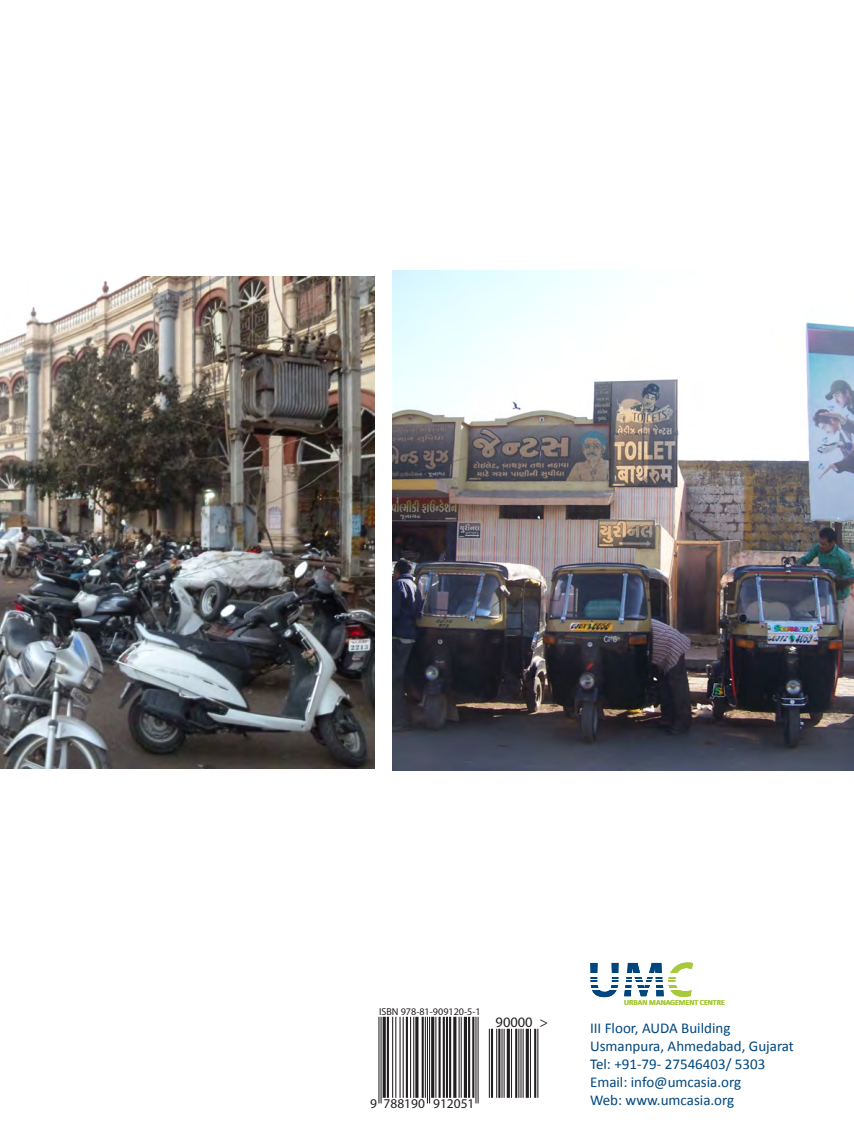
<style>
.page{position:relative;width:854px;height:1134px;background:#fff}
.page>*{position:absolute;margin:0;border:0;box-sizing:border-box;transform-origin:0 0}
.t1{font:700 52.35px "Candara";color:#00467e}
.Final_Body_Text{font:15px "Calibri";color:#00467e}
.t2{font:14.55px "OCRB";color:#231f20}
.t3{font:13.35px "OCRB";color:#231f20}
.t4{font:10.2px "OCRB";color:#231f20}
.t5{font:700 7.95px "Calibri";color:#a6ca39}
.s1{font-style:italic;color:#a6ca39}
</style>
<div class="page">
<img style="left:392px;top:270px;width:461px;height:500px">
<img style="left:0;top:277px;width:374px;height:491px">
<hr style="left:380px;top:1017px;width:1px;height:86px;background:#231f20">
<hr style="left:378px;top:1017px;width:1px;height:86px;background:#231f20">
<hr style="left:382px;top:1017px;width:3px;height:81px;background:#231f20">
<hr style="left:387px;top:1017px;width:2px;height:81px;background:#231f20">
<hr style="left:402px;top:1017px;width:1px;height:81px;background:#231f20">
<hr style="left:399px;top:1017px;width:1px;height:81px;background:#231f20">
<hr style="left:395px;top:1017px;width:1px;height:81px;background:#231f20">
<hr style="left:392px;top:1017px;width:1px;height:81px;background:#231f20">
<hr style="left:405px;top:1017px;width:3px;height:81px;background:#231f20">
<hr style="left:413px;top:1017px;width:1px;height:81px;background:#231f20">
<hr style="left:410px;top:1017px;width:1px;height:81px;background:#231f20">
<hr style="left:415px;top:1017px;width:3px;height:81px;background:#231f20">
<hr style="left:421px;top:1017px;width:2px;height:81px;background:#231f20">
<hr style="left:429px;top:1017px;width:1px;height:86px;background:#231f20">
<hr style="left:427px;top:1017px;width:1px;height:86px;background:#231f20">
<hr style="left:424px;top:1017px;width:1px;height:81px;background:#231f20">
<hr style="left:431px;top:1017px;width:3px;height:81px;background:#231f20">
<hr style="left:435px;top:1017px;width:1px;height:81px;background:#231f20">
<hr style="left:449px;top:1017px;width:2px;height:81px;background:#231f20">
<hr style="left:445px;top:1017px;width:3px;height:81px;background:#231f20">
<hr style="left:442px;top:1017px;width:2px;height:81px;background:#231f20">
<hr style="left:438px;top:1017px;width:2px;height:81px;background:#231f20">
<hr style="left:453px;top:1017px;width:3px;height:81px;background:#231f20">
<hr style="left:460px;top:1017px;width:1px;height:81px;background:#231f20">
<hr style="left:458px;top:1017px;width:1px;height:81px;background:#231f20">
<svg style="left:463px;top:1017px;width:4px;height:81px"></svg>
<hr style="left:472px;top:1017px;width:2px;height:81px;background:#231f20">
<hr style="left:468px;top:1017px;width:2px;height:81px;background:#231f20">
<hr style="left:477px;top:1017px;width:1px;height:86px;background:#231f20">
<hr style="left:475px;top:1017px;width:1px;height:86px;background:#231f20">
<hr style="left:488px;top:1029px;width:1px;height:69px;background:#231f20">
<hr style="left:490px;top:1029px;width:3px;height:69px;background:#231f20">
<hr style="left:496px;top:1029px;width:1px;height:69px;background:#231f20">
<hr style="left:498px;top:1029px;width:2px;height:69px;background:#231f20">
<hr style="left:503px;top:1029px;width:1px;height:69px;background:#231f20">
<hr style="left:501px;top:1029px;width:1px;height:69px;background:#231f20">
<hr style="left:506px;top:1029px;width:3px;height:69px;background:#231f20">
<hr style="left:510px;top:1029px;width:2px;height:69px;background:#231f20">
<hr style="left:515px;top:1029px;width:2px;height:69px;background:#231f20">
<hr style="left:522px;top:1029px;width:1px;height:69px;background:#231f20">
<hr style="left:520px;top:1029px;width:1px;height:69px;background:#231f20">
<hr style="left:518px;top:1029px;width:1px;height:69px;background:#231f20">
<hr style="left:525px;top:1029px;width:3px;height:69px;background:#231f20">
<hr style="left:529px;top:1029px;width:2px;height:69px;background:#231f20">
<hr style="left:534px;top:1029px;width:2px;height:69px;background:#231f20">
<hr style="left:537px;top:1029px;width:1px;height:69px;background:#231f20">
<p class="t4" style="left:379px;top:1005px;width:103px">ISBN 978-81-909120-5-1</p>
<p class="t2" style="left:495px;top:1013px;width:54px">90000 &gt;</p>
<p class="t3" style="left:370px;top:1095px;width:8px">9</p>
<p class="t3" style="left:433px;top:1095px;width:43px">912051</p>
<p class="t3" style="left:383px;top:1095px;width:43px">788190</p>
<p class="t1" style="left:587px;top:948px;width:108px">UM<span class="s1">C</span></p>
<p class="t5" style="left:624px;top:998px;width:102px">URBAN MANAGEMENT CENTRE</p>
<p class="Final_Body_Text" style="left:589px;top:1018px;width:142px">III Floor, AUDA Building</p>
<p class="Final_Body_Text" style="left:589px;top:1036px;width:205px">Usmanpura, Ahmedabad, Gujarat</p>
<p class="Final_Body_Text" style="left:589px;top:1054px;width:177px">Tel: +91-79- 27546403/ 5303</p>
<p class="Final_Body_Text" style="left:589px;top:1072px;width:153px">Email: info@umcasia.org</p>
<p class="Final_Body_Text" style="left:589px;top:1090px;width:146px">Web: www.umcasia.org</p>
</div>
